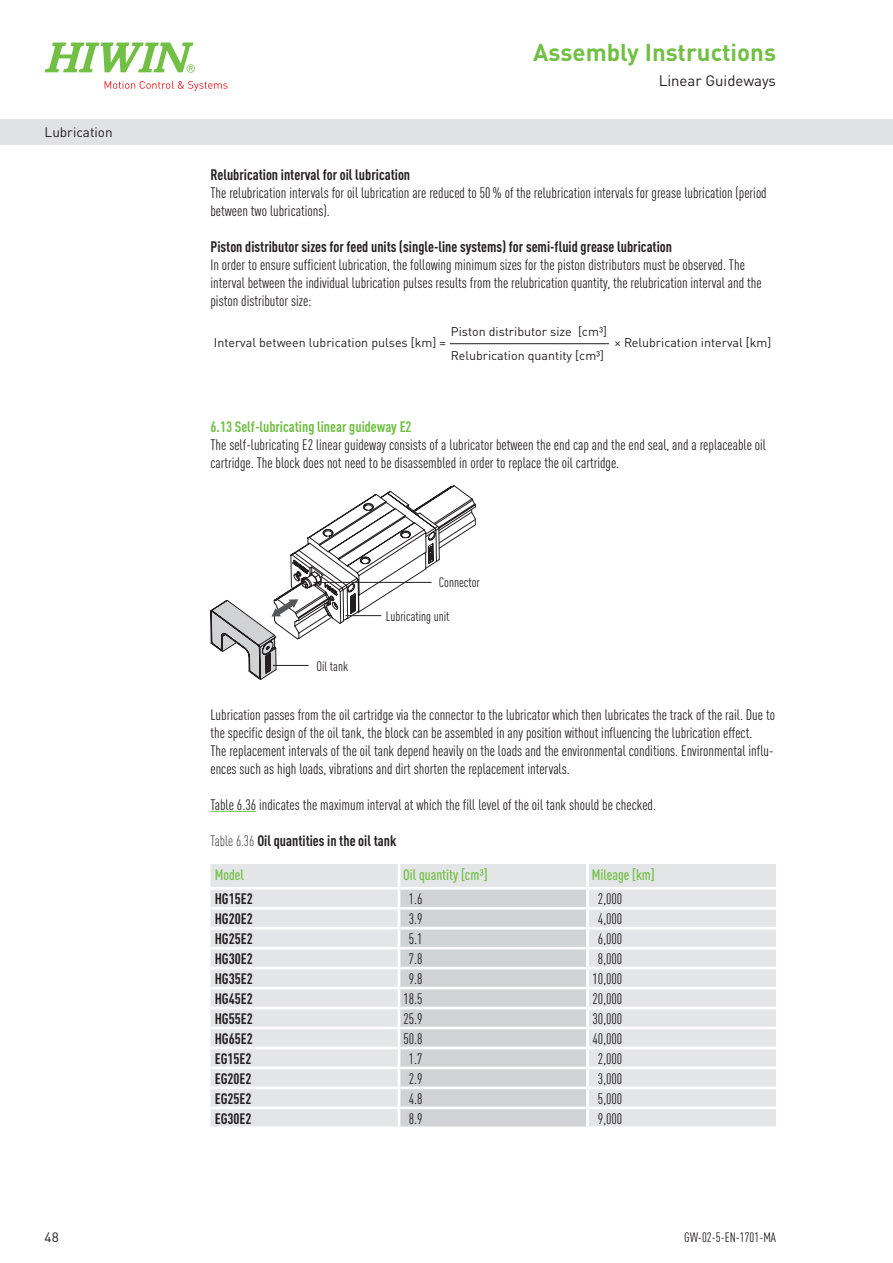
<style>
.page{position:relative;width:893px;height:1263px;background:#fff}
.page>*{position:absolute;margin:0;border:0;box-sizing:border-box;transform-origin:0 0}
.t1{font:700 24px "DIN Pro";color:#71bf44}
.t2{font:condensed 15px/18px "DIN Pro";color:#231f20}
.t3{font:700 condensed 15px "DIN Pro";color:#231f20}
.t4{font:700 condensed 15px "DIN Pro";color:#71bf44}
.t5{font:500 condensed 15px "DIN Pro";color:#71bf44}
.t6{font:15px "DIN Pro";color:#231f20}
.t7{font:condensed 13.5px "DIN Pro";color:#231f20}
.t8{font:13.5px "DIN Pro";color:#231f20}
.t9{font:12.45px/23.7px "DIN Pro";color:#231f20}
.s1{font-weight:300}
</style>
<div class="page">
<svg style="left:45px;top:43px;width:150px;height:30px"></svg>
<svg style="left:105px;top:81px;width:122px;height:10px"></svg>
<div style="left:0;top:119px;width:893px;height:26px;background:#e1e2e4"></div>
<hr style="left:210px;top:811px;width:46px;height:1px;background:#71bf44">
<div style="left:210px;top:864px;width:566px;height:262px;background:#e4e5e7"></div>
<svg style="left:400px;top:889px;width:186px;height:237px;background:#d2d3d5"></svg>
<hr style="left:210px;top:887px;width:189px;height:2px;background:#fff">
<hr style="left:399px;top:887px;width:188px;height:2px;background:#fff">
<hr style="left:587px;top:887px;width:189px;height:2px;background:#fff">
<hr style="left:210px;top:907px;width:189px;height:2px;background:#fff">
<hr style="left:399px;top:907px;width:188px;height:2px;background:#fff">
<hr style="left:587px;top:907px;width:189px;height:2px;background:#fff">
<hr style="left:210px;top:927px;width:189px;height:2px;background:#fff">
<hr style="left:399px;top:927px;width:188px;height:2px;background:#fff">
<hr style="left:587px;top:927px;width:189px;height:2px;background:#fff">
<hr style="left:210px;top:947px;width:189px;height:2px;background:#fff">
<hr style="left:399px;top:947px;width:188px;height:2px;background:#fff">
<hr style="left:587px;top:947px;width:189px;height:2px;background:#fff">
<hr style="left:210px;top:967px;width:189px;height:2px;background:#fff">
<hr style="left:399px;top:967px;width:188px;height:2px;background:#fff">
<hr style="left:587px;top:967px;width:189px;height:2px;background:#fff">
<hr style="left:210px;top:987px;width:189px;height:2px;background:#fff">
<hr style="left:399px;top:987px;width:188px;height:2px;background:#fff">
<hr style="left:587px;top:987px;width:189px;height:2px;background:#fff">
<hr style="left:210px;top:1007px;width:189px;height:2px;background:#fff">
<hr style="left:399px;top:1007px;width:188px;height:2px;background:#fff">
<hr style="left:587px;top:1007px;width:189px;height:2px;background:#fff">
<hr style="left:210px;top:1027px;width:189px;height:2px;background:#fff">
<hr style="left:399px;top:1027px;width:188px;height:2px;background:#fff">
<hr style="left:587px;top:1027px;width:189px;height:2px;background:#fff">
<hr style="left:210px;top:1047px;width:189px;height:2px;background:#fff">
<hr style="left:399px;top:1047px;width:188px;height:2px;background:#fff">
<hr style="left:587px;top:1047px;width:189px;height:2px;background:#fff">
<hr style="left:210px;top:1066px;width:189px;height:3px;background:#fff">
<hr style="left:399px;top:1066px;width:188px;height:3px;background:#fff">
<hr style="left:587px;top:1066px;width:189px;height:3px;background:#fff">
<hr style="left:210px;top:1086px;width:189px;height:3px;background:#fff">
<hr style="left:399px;top:1086px;width:188px;height:3px;background:#fff">
<hr style="left:587px;top:1086px;width:189px;height:3px;background:#fff">
<hr style="left:210px;top:1106px;width:189px;height:3px;background:#fff">
<hr style="left:399px;top:1106px;width:188px;height:3px;background:#fff">
<hr style="left:587px;top:1106px;width:189px;height:3px;background:#fff">
<hr style="left:398px;top:864px;width:2px;height:23px;background:#fff">
<svg style="left:398px;top:889px;width:2px;height:237px"></svg>
<hr style="left:586px;top:864px;width:3px;height:23px;background:#fff">
<hr style="left:586px;top:889px;width:3px;height:18px;background:#fff">
<hr style="left:586px;top:909px;width:3px;height:18px;background:#fff">
<hr style="left:586px;top:929px;width:3px;height:18px;background:#fff">
<hr style="left:586px;top:949px;width:3px;height:18px;background:#fff">
<hr style="left:586px;top:969px;width:3px;height:18px;background:#fff">
<hr style="left:586px;top:989px;width:3px;height:18px;background:#fff">
<hr style="left:586px;top:1009px;width:3px;height:18px;background:#fff">
<hr style="left:586px;top:1029px;width:3px;height:18px;background:#fff">
<hr style="left:586px;top:1049px;width:3px;height:17px;background:#fff">
<hr style="left:586px;top:1069px;width:3px;height:17px;background:#fff">
<hr style="left:586px;top:1089px;width:3px;height:17px;background:#fff">
<hr style="left:586px;top:1109px;width:3px;height:17px;background:#fff">
<hr style="left:450px;top:343px;width:159px;height:1px;background:#231f20">
<svg style="left:210px;top:485px;width:266px;height:195px"></svg>
<hr style="left:273px;top:665px;width:36px;height:1px;background:#231f20">
<hr style="left:345px;top:615px;width:36px;height:1px;background:#231f20">
<hr style="left:313px;top:582px;width:119px;height:1px;background:#231f20">
<p class="t8" style="left:45px;top:121px;width:70px">Lubrication</p>
<p class="t8" style="left:45px;top:1226px;width:16px">48</p>
<h1 class="t1" style="left:533px;top:32px;width:244px">Assembly Instructions</h1>
<p class="t6" style="left:659px;top:69px;width:119px">Linear Guideways</p>
<p class="t3" style="left:210px;top:163px;width:201px">Relubrication interval for oil lubrication</p>
<p class="t2" style="left:210px;top:182px;width:558px">The relubrication intervals for oil lubrication are reduced to 50% of the relubrication intervals for grease lubrication (period between two lubrications).</p>
<p class="t3" style="left:210px;top:235px;width:463px">Piston distributor sizes for feed units (single-line systems) for semi-fluid grease lubrication</p>
<p class="t2" style="left:210px;top:254px;width:553px">In order to ensure sufficient lubrication, the following minimum sizes for the piston distributors must be observed. The interval between the individual lubrication pulses results from the relubrication quantity, the relubrication interval and the piston distributor size:</p>
<p class="t9" style="left:214px;top:329px;width:234px">Interval between lubrication pulses [km] =</p>
<p class="t9" style="left:614px;top:329px;width:158px">× Relubrication interval [km]</p>
<p class="t9" style="left:451px;top:319px;width:157px">Piston distributor size [cm³]<br>Relubrication quantity [cm³]</p>
<p class="t4" style="left:210px;top:415px;width:203px">6.13 Self-lubricating linear guideway E2</p>
<p class="t2" style="left:210px;top:434px;width:557px">The self-lubricating E2 linear guideway consists of a lubricator between the end cap and the end seal, and a replaceable oil cartridge. The block does not need to be disassembled in order to replace the oil cartridge.</p>
<p class="t7" style="left:316px;top:656px;width:33px">Oil tank</p>
<p class="t7" style="left:439px;top:573px;width:42px">Connector</p>
<p class="t7" style="left:386px;top:607px;width:65px">Lubricating unit</p>
<p class="t2" style="left:210px;top:704px;width:566px">Lubrication passes from the oil cartridge via the connector to the lubricator which then lubricates the track of the rail. Due to the specific design of the oil tank, the block can be assembled in any position without influencing the lubrication effect.<br>The replacement intervals of the oil tank depend heavily on the loads and the environmental conditions. Environmental influ&shy;ences such as high loads, vibrations and dirt shorten the replacement intervals.</p>
<p class="t2" style="left:210px;top:794px;width:447px">Table 6.36 indicates the maximum interval at which the fill level of the oil tank should be checked.</p>
<p class="t3" style="left:210px;top:829px;width:187px"><span class="s1">Table 6.36</span> Oil quantities in the oil tank</p>
<p class="t5" style="left:215px;top:863px;width:31px">Model</p>
<p class="t5" style="left:403px;top:863px;width:86px">Oil quantity [cm3]</p>
<p class="t5" style="left:592px;top:863px;width:65px">Mileage [km]</p>
<p class="t3" style="left:215px;top:887px;width:40px">HG15E2</p>
<p class="t2" style="left:409px;top:888px;width:15px">1.6</p>
<p class="t2" style="left:598px;top:888px;width:26px">2,000</p>
<p class="t3" style="left:215px;top:907px;width:40px">HG20E2</p>
<p class="t2" style="left:409px;top:908px;width:15px">3.9</p>
<p class="t2" style="left:598px;top:908px;width:26px">4,000</p>
<p class="t3" style="left:215px;top:927px;width:40px">HG25E2</p>
<p class="t2" style="left:409px;top:928px;width:15px">5.1</p>
<p class="t2" style="left:598px;top:928px;width:26px">6,000</p>
<p class="t3" style="left:215px;top:947px;width:40px">HG30E2</p>
<p class="t2" style="left:409px;top:948px;width:15px">7.8</p>
<p class="t2" style="left:598px;top:948px;width:26px">8,000</p>
<p class="t3" style="left:215px;top:967px;width:40px">HG35E2</p>
<p class="t2" style="left:409px;top:968px;width:15px">9.8</p>
<p class="t2" style="left:593px;top:968px;width:31px">10,000</p>
<p class="t3" style="left:215px;top:987px;width:40px">HG45E2</p>
<p class="t2" style="left:403px;top:988px;width:21px">18.5</p>
<p class="t2" style="left:593px;top:988px;width:31px">20,000</p>
<p class="t3" style="left:215px;top:1007px;width:40px">HG55E2</p>
<p class="t2" style="left:403px;top:1008px;width:21px">25.9</p>
<p class="t2" style="left:593px;top:1008px;width:31px">30,000</p>
<p class="t3" style="left:215px;top:1027px;width:40px">HG65E2</p>
<p class="t2" style="left:403px;top:1028px;width:21px">50.8</p>
<p class="t2" style="left:593px;top:1028px;width:31px">40,000</p>
<p class="t3" style="left:215px;top:1047px;width:38px">EG15E2</p>
<p class="t2" style="left:409px;top:1048px;width:15px">1.7</p>
<p class="t2" style="left:598px;top:1048px;width:26px">2,000</p>
<p class="t3" style="left:215px;top:1067px;width:38px">EG20E2</p>
<p class="t2" style="left:409px;top:1068px;width:15px">2.9</p>
<p class="t2" style="left:598px;top:1068px;width:26px">3,000</p>
<p class="t3" style="left:215px;top:1087px;width:38px">EG25E2</p>
<p class="t2" style="left:409px;top:1088px;width:15px">4.8</p>
<p class="t2" style="left:598px;top:1088px;width:26px">5,000</p>
<p class="t3" style="left:215px;top:1107px;width:38px">EG30E2</p>
<p class="t2" style="left:409px;top:1108px;width:15px">8.9</p>
<p class="t2" style="left:598px;top:1108px;width:26px">9,000</p>
<p class="t7" style="left:684px;top:1227px;width:93px">GW-02-5-EN-1701-MA</p>
</div>
